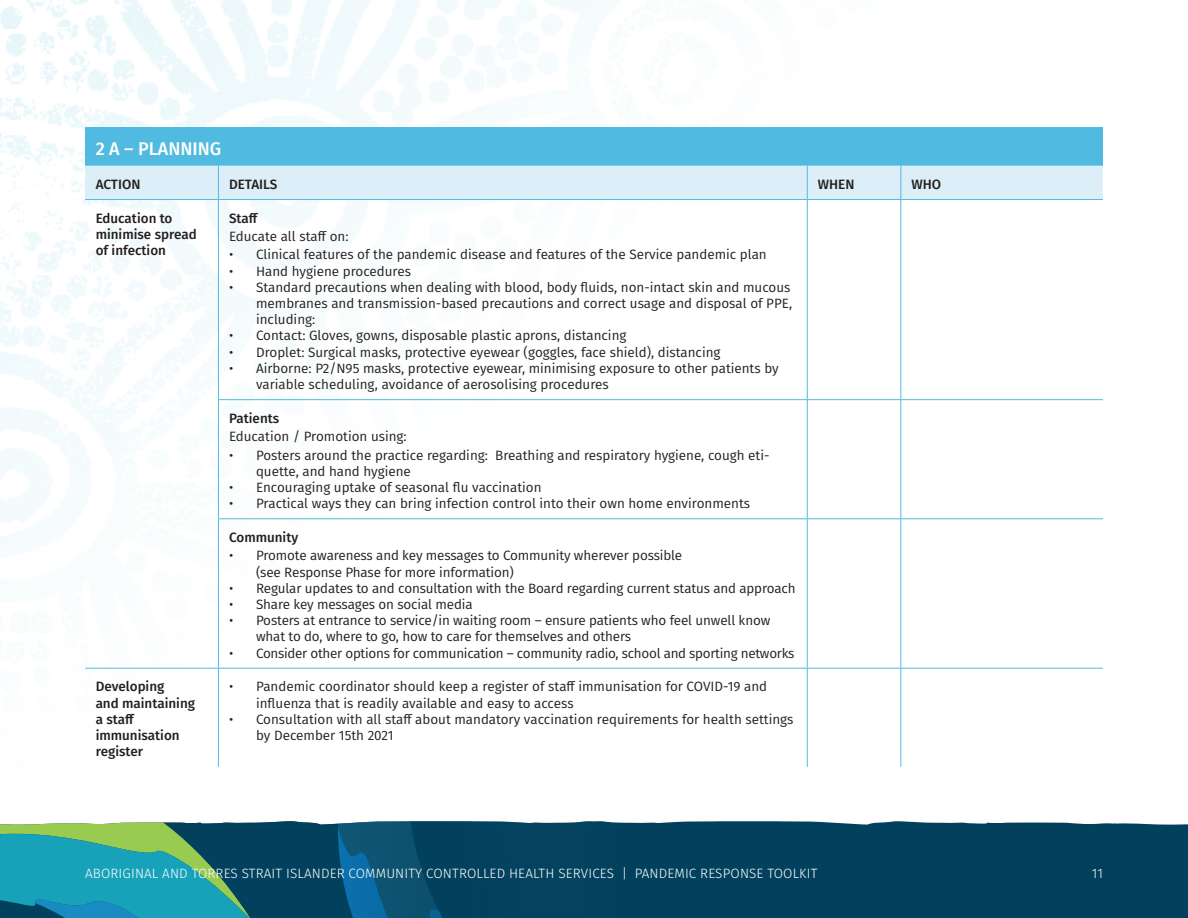
<style>
.page{position:relative;width:1188px;height:918px;background:#fff}
.page>*{position:absolute;margin:0;border:0;box-sizing:border-box;transform-origin:0 0}
.Table_header{font:500 18.3px "Fira Sans";color:#fff}
.t1{font:13.5px/16.2px "Fira Sans";color:#231f20}
.t2{font:500 13.5px/16.2px "Fira Sans";color:#231f20}
.t3{font:300 13.5px "Fira Sans";letter-spacing:.01em;color:#fff}
.t4{font:13.5px "Fira Sans";letter-spacing:-.02em;color:#231f20}
</style>
<div class="page">
<img style="left:0;top:0;width:1096px;height:767px">
<div style="left:0;top:821px;width:1188px;height:97px;background:#02415e"></div>
<svg style="left:0;top:821px;width:315px;height:97px"></svg>
<svg style="left:338px;top:821px;width:828px;height:97px"></svg>
<div style="left:85px;top:128px;width:1018px;height:38px;background:#51bae0"></div>
<div style="left:85px;top:166px;width:1018px;height:33px;background:#dceef7"></div>
<hr style="left:218px;top:166px;width:1px;height:33px;background:#51bae0">
<hr style="left:807px;top:166px;width:1px;height:33px;background:#51bae0">
<hr style="left:900px;top:166px;width:1px;height:33px;background:#51bae0">
<hr style="left:85px;top:199px;width:133px;height:1px;background:#51bae0">
<hr style="left:218px;top:200px;width:1px;height:199px;background:#51bae0">
<hr style="left:218px;top:199px;width:589px;height:1px;background:#51bae0">
<hr style="left:807px;top:199px;width:94px;height:1px;background:#51bae0">
<hr style="left:807px;top:200px;width:1px;height:199px;background:#51bae0">
<hr style="left:900px;top:200px;width:1px;height:199px;background:#51bae0">
<hr style="left:901px;top:199px;width:202px;height:1px;background:#51bae0">
<hr style="left:218px;top:400px;width:1px;height:118px;background:#51bae0">
<hr style="left:218px;top:399px;width:589px;height:1px;background:#51bae0">
<hr style="left:807px;top:399px;width:94px;height:1px;background:#51bae0">
<hr style="left:807px;top:400px;width:1px;height:118px;background:#51bae0">
<hr style="left:900px;top:400px;width:1px;height:118px;background:#51bae0">
<hr style="left:901px;top:399px;width:202px;height:1px;background:#51bae0">
<hr style="left:218px;top:519px;width:1px;height:149px;background:#51bae0">
<hr style="left:218px;top:518px;width:589px;height:1px;background:#51bae0">
<hr style="left:807px;top:518px;width:94px;height:1px;background:#51bae0">
<hr style="left:807px;top:519px;width:1px;height:149px;background:#51bae0">
<hr style="left:900px;top:519px;width:1px;height:149px;background:#51bae0">
<hr style="left:901px;top:518px;width:202px;height:1px;background:#51bae0">
<hr style="left:85px;top:668px;width:133px;height:1px;background:#51bae0">
<hr style="left:218px;top:669px;width:1px;height:98px;background:#51bae0">
<hr style="left:218px;top:668px;width:589px;height:1px;background:#51bae0">
<hr style="left:807px;top:668px;width:94px;height:1px;background:#51bae0">
<hr style="left:807px;top:669px;width:1px;height:98px;background:#51bae0">
<hr style="left:900px;top:669px;width:1px;height:98px;background:#51bae0">
<hr style="left:901px;top:668px;width:202px;height:1px;background:#51bae0">
<p class="Table_header" style="left:96px;top:134px;width:127px">2 A – PLANNING</p>
<p class="t2" style="left:96px;top:175px;width:46px">ACTION</p>
<p class="t2" style="left:229px;top:175px;width:50px">DETAILS</p>
<p class="t2" style="left:818px;top:175px;width:38px">WHEN</p>
<p class="t2" style="left:911px;top:175px;width:31px">WHO</p>
<p class="t2" style="left:96px;top:209px;width:103px">Education to minimise spread of infection</p>
<p class="t2" style="left:229px;top:209px;width:31px">Staff</p>
<p class="t1" style="left:229px;top:228px;width:121px">Educate all staff on:</p>
<p class="t1" style="left:229px;top:246px;width:539px">• Clinical features of the pandemic disease and features of the Service pandemic plan</p>
<p class="t1" style="left:229px;top:263px;width:184px">• Hand hygiene procedures</p>
<p class="t1" style="left:256px;top:279px;width:538px;text-indent:-27px">• Standard precautions when dealing with blood, body fluids, non-intact skin and mucous membranes and transmission-based precautions and correct usage and disposal of PPE, including:</p>
<p class="t1" style="left:229px;top:327px;width:399px">• Contact: Gloves, gowns, disposable plastic aprons, distancing</p>
<p class="t1" style="left:229px;top:344px;width:493px">• Droplet: Surgical masks, protective eyewear (goggles, face shield), distancing</p>
<p class="t1" style="left:256px;top:360px;width:524px;text-indent:-27px">• Airborne: P2/N95 masks, protective eyewear, minimising exposure to other patients by variable scheduling, avoidance of aerosolising procedures</p>
<p class="t2" style="left:229px;top:409px;width:52px">Patients</p>
<p class="t1" style="left:229px;top:428px;width:179px">Education / Promotion using:</p>
<p class="t1" style="left:256px;top:446px;width:515px;text-indent:-27px">• Posters around the practice regarding: Breathing and respiratory hygiene, cough eti&shy;quette, and hand hygiene</p>
<p class="t1" style="left:229px;top:479px;width:314px">• Encouraging uptake of seasonal flu vaccination</p>
<p class="t1" style="left:229px;top:495px;width:523px">• Practical ways they can bring infection control into their own home environments</p>
<p class="t2" style="left:229px;top:529px;width:71px">Community</p>
<p class="t1" style="left:256px;top:547px;width:428px;text-indent:-27px">• Promote awareness and key messages to Community wherever possible (see Response Phase for more information)</p>
<p class="t1" style="left:229px;top:580px;width:568px">• Regular updates to and consultation with the Board regarding current status and approach</p>
<p class="t1" style="left:229px;top:596px;width:245px">• Share key messages on social media</p>
<p class="t1" style="left:256px;top:612px;width:516px;text-indent:-27px">• Posters at entrance to service/in waiting room – ensure patients who feel unwell know what to do, where to go, how to care for themselves and others</p>
<p class="t4" style="left:229px;top:643px;width:567px">• Consider other options for communication – community radio, school and sporting networks</p>
<p class="t2" style="left:96px;top:678px;width:101px">Developing<br>and maintaining a staff immunisation register</p>
<p class="t1" style="left:256px;top:678px;width:513px;text-indent:-27px">• Pandemic coordinator should keep a register of staff immunisation for COVID-19 and influenza that is readily available and easy to access</p>
<p class="t1" style="left:256px;top:711px;width:539px;text-indent:-27px">• Consultation with all staff about mandatory vaccination requirements for health settings by December 15th 2021</p>
<p class="t3" style="left:85px;top:864px;width:734px">ABORIGINAL AND TORRES STRAIT ISLANDER COMMUNITY CONTROLLED HEALTH SERVICES | PANDEMIC RESPONSE TOOLKIT</p>
<p class="t3" style="left:1092px;top:864px;width:12px">11</p>
</div>
